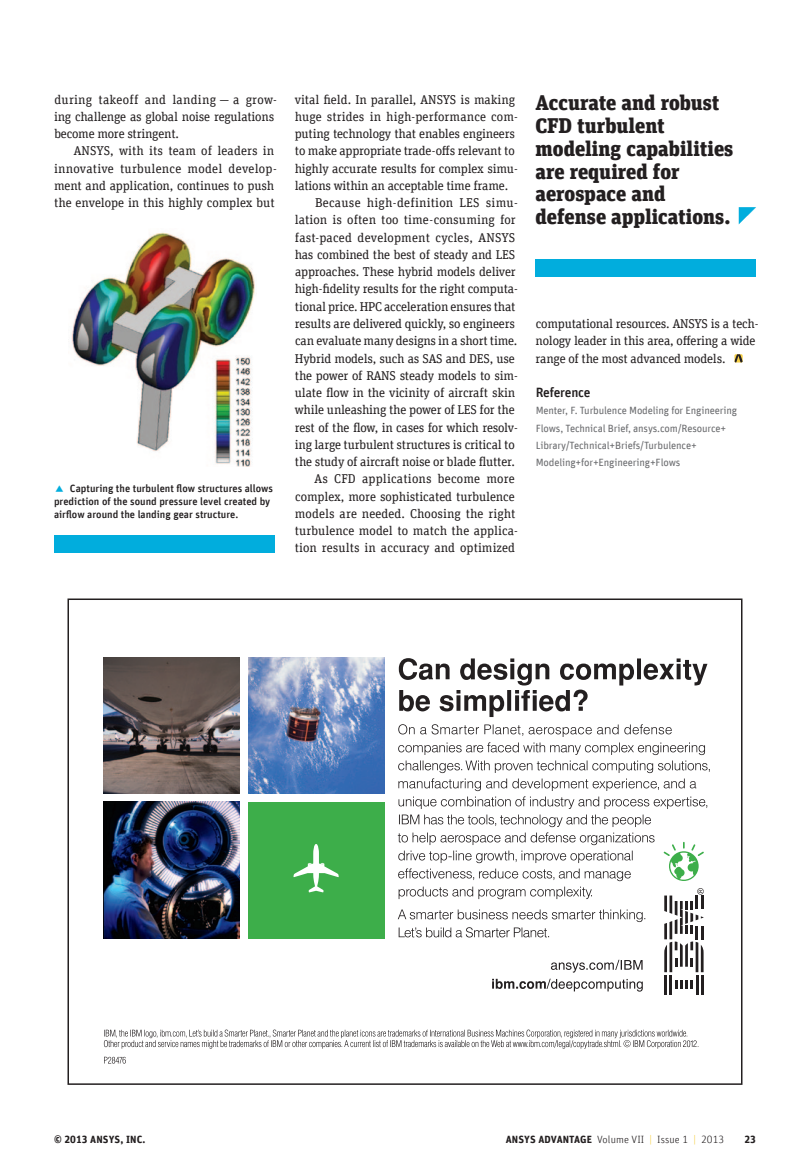
<style>
.page{position:relative;width:810px;height:1170px;background:#fff}
.page>*{position:absolute;margin:0;border:0;box-sizing:border-box;transform-origin:0 0}
.t1{font:900 21px/23px "Unit Slab Offc Pro";color:#231f20}
.t2{font:500 13.5px "Unit Offc Pro";letter-spacing:-.015em;color:#231f20}
.t3{font:12.75px/17.2px "Unit Slab Offc Pro";letter-spacing:-.015em;color:#231f20}
.t4{font:12.75px "Unit Slab Offc Pro";letter-spacing:.01em;color:#231f20}
.t5{font:12.75px "Unit Slab Offc Pro";letter-spacing:.005em;color:#231f20}
.t6{font:12.75px "Unit Slab Offc Pro";letter-spacing:.015em;color:#231f20}
.t7{font:10.5px/17.2px "Unit Offc Pro";letter-spacing:-.015em;color:#6c6d70}
.t8{font:500 10.5px/12.9px "Unit Offc Pro";color:#231f20}
.t9{font:300 10.5px "Unit Offc Pro";letter-spacing:.01em;color:#231f20}
.t10{font:700 10.5px "Unit Offc Pro";letter-spacing:.01em;color:#231f20}
.s1{font-weight:700}
.s2{color:#f6cf46}
</style>
<div class="page">
<svg style="left:68px;top:598px;width:674px;height:486px"></svg>
<div style="left:248px;top:801px;width:136px;height:136px;background:#3dae4a"></div>
<svg style="left:293px;top:844px;width:46px;height:48px"></svg>
<svg style="left:664px;top:887px;width:40px;height:106px"></svg>
<svg style="left:664px;top:841px;width:40px;height:39px"></svg>
<svg style="left:104px;top:1056px;width:22px;height:7px"></svg>
<svg style="left:104px;top:1029px;width:594px;height:19px"></svg>
<svg style="left:399px;top:927px;width:150px;height:10px"></svg>
<svg style="left:398px;top:909px;width:247px;height:12px"></svg>
<svg style="left:398px;top:814px;width:257px;height:85px"></svg>
<svg style="left:398px;top:742px;width:312px;height:66px"></svg>
<svg style="left:398px;top:724px;width:274px;height:12px"></svg>
<svg style="left:399px;top:658px;width:308px;height:58px"></svg>
<img style="left:103px;top:657px;width:137px;height:136px">
<img style="left:248px;top:657px;width:136px;height:136px">
<img style="left:103px;top:801px;width:137px;height:136px">
<svg style="left:492px;top:978px;width:151px;height:13px"></svg>
<svg style="left:551px;top:959px;width:92px;height:13px"></svg>
<svg style="left:734px;top:354px;width:9px;height:8px"></svg>
<div style="left:54px;top:535px;width:220px;height:17px;background:#01addd"></div>
<img style="left:71px;top:232px;width:184px;height:234px">
<div style="left:536px;top:259px;width:220px;height:17px;background:#01addd"></div>
<svg style="left:739px;top:207px;width:17px;height:17px"></svg>
<p class="t3" style="left:54px;top:90px;width:224px">during takeoff and landing — a grow&shy;ing challenge as global noise regulations become more stringent.</p>
<p class="t3" style="left:54px;top:142px;width:224px;text-indent:20px">ANSYS, with its team of leaders in innovative turbulence model develop&shy;ment and application, continues to push the envelope in this highly complex but</p>
<p class="t8" style="left:54px;top:481px;width:221px;text-indent:16px">Capturing the turbulent flow structures allows prediction of the sound pressure level created by airflow around the landing gear structure.</p>
<p class="t3" style="left:295px;top:90px;width:222px">vital field. In parallel, ANSYS is making</p>
<p class="t4" style="left:295px;top:108px;width:225px">huge strides in high-performance com-</p>
<p class="t3" style="left:295px;top:125px;width:222px">puting technology that enables engineers</p>
<p class="t3" style="left:295px;top:142px;width:221px">to make appropriate trade-offs relevant to</p>
<p class="t3" style="left:295px;top:159px;width:225px">highly accurate results for complex simu-</p>
<p class="t3" style="left:295px;top:176px;width:215px">lations within an acceptable time frame.</p>
<p class="t6" style="left:315px;top:194px;width:204px">Because high-definition LES simu-</p>
<p class="t4" style="left:295px;top:211px;width:223px">lation is often too time-consuming for</p>
<p class="t4" style="left:295px;top:229px;width:222px">fast-paced development cycles, ANSYS</p>
<p class="t3" style="left:295px;top:245px;width:222px">has combined the best of steady and LES</p>
<p class="t3" style="left:295px;top:263px;width:222px">approaches. These hybrid models deliver</p>
<p class="t3" style="left:295px;top:280px;width:225px">high-fidelity results for the right computa-</p>
<p class="t3" style="left:295px;top:297px;width:222px">tional price. HPC acceleration ensures that</p>
<p class="t3" style="left:295px;top:314px;width:222px">results are delivered quickly, so engineers</p>
<p class="t3" style="left:295px;top:332px;width:224px">can evaluate many designs in a short time.</p>
<p class="t3" style="left:295px;top:349px;width:221px">Hybrid models, such as SAS and DES, use</p>
<p class="t3" style="left:295px;top:366px;width:224px">the power of RANS steady models to sim-</p>
<p class="t3" style="left:295px;top:383px;width:222px">ulate flow in the vicinity of aircraft skin</p>
<p class="t3" style="left:295px;top:401px;width:221px">while unleashing the power of LES for the</p>
<p class="t3" style="left:295px;top:418px;width:224px">rest of the flow, in cases for which resolv-</p>
<p class="t3" style="left:295px;top:435px;width:221px">ing large turbulent structures is critical to</p>
<p class="t3" style="left:295px;top:452px;width:222px">the study of aircraft noise or blade flutter.</p>
<p class="t6" style="left:315px;top:470px;width:202px">As CFD applications become more</p>
<p class="t3" style="left:295px;top:487px;width:221px">complex, more sophisticated turbulence</p>
<p class="t5" style="left:295px;top:505px;width:222px">models are needed. Choosing the right</p>
<p class="t3" style="left:295px;top:521px;width:224px">turbulence model to match the applica-</p>
<p class="t5" style="left:295px;top:539px;width:222px">tion results in accuracy and optimized</p>
<h1 class="t1" style="left:536px;top:89px;width:199px">Accurate and robust<br>CFD turbulent modeling capabilities are required for aerospace and defense applications.</h1>
<p class="t3" style="left:536px;top:314px;width:224px">computational resources. ANSYS is a tech&shy;nology leader in this area, offering a wide range of the most advanced models.</p>
<p class="t2" style="left:536px;top:382px;width:56px">Reference</p>
<p class="t7" style="left:536px;top:401px;width:203px">Menter, F. Turbulence Modeling for Engineering Flows, Technical Brief, ansys.com/Resource+ Library/Technical+Briefs/Turbulence+ Modeling+for+Engineering+Flows</p>
<p class="t10" style="left:54px;top:1131px;width:93px">© 2013 ANSYS, INC.</p>
<p class="t9" style="left:506px;top:1132px;width:220px"><span class="s1">ANSYS ADVANTAGE</span> Volume VII <span class="s2">|</span> Issue 1 <span class="s2">|</span> 2013</p>
<p class="t10" style="left:744px;top:1131px;width:13px">23</p>
</div>
